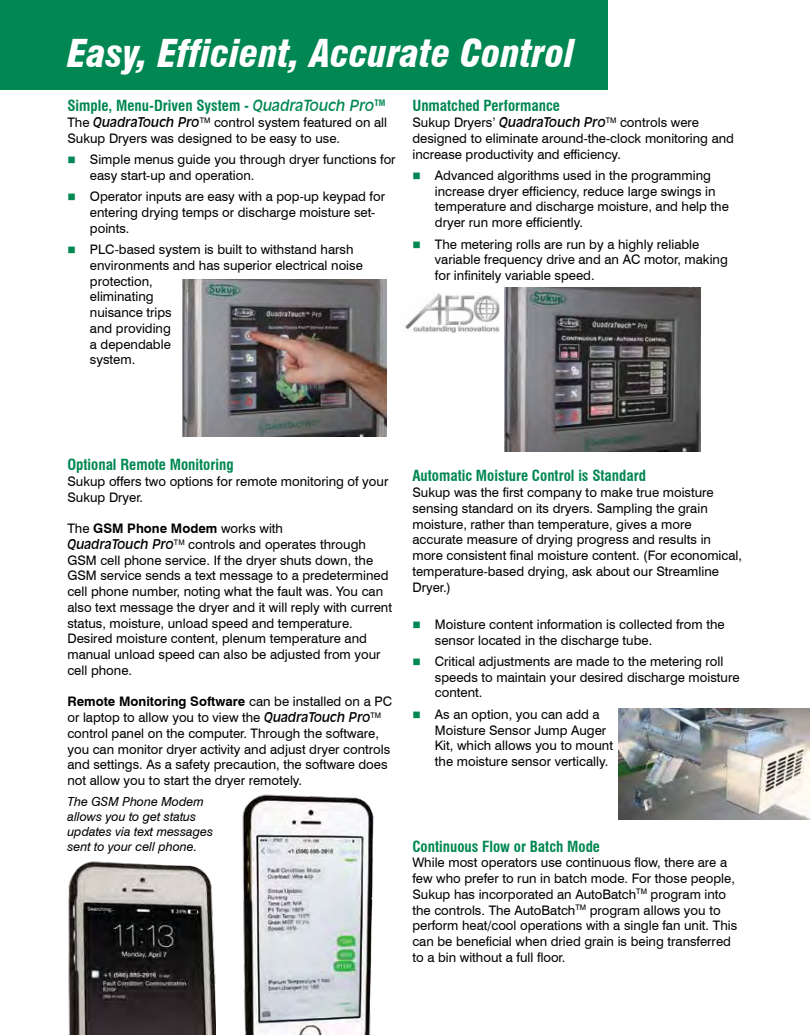
<style>
.page{position:relative;width:810px;height:1035px;background:#fff}
.page>*{position:absolute;margin:0;border:0;box-sizing:border-box;transform-origin:0 0}
.t1{font:italic 900 condensed 37.5px "Swiss 721 BT";color:#fff}
.t2{font:700 condensed 15px "Swiss 721 BT";color:#008752}
.t3{font:13.12px/15.8px "Swiss 721 BT";color:#000}
.t4{font:italic 12.5px/15px "Swiss 721 BT";color:#000}
.s1{font-family:"Incised 901 BT";font-weight:400;font-style:italic;font-stretch:normal}
.s2{font-family:"Incised 901 BT";font-style:italic}
.s3{font-weight:700}
</style>
<div class="page">
<div style="left:0;top:0;width:607px;height:90px;background:#008752"></div>
<img style="left:505px;top:287px;width:195px;height:165px">
<img style="left:183px;top:280px;width:204px;height:157px">
<img style="left:242px;top:794px;width:132px;height:241px">
<img style="left:68px;top:861px;width:147px;height:174px">
<img style="left:618px;top:709px;width:192px;height:111px">
<img style="left:405px;top:293px;width:94px;height:39px">
<h1 class="t1" style="left:67px;top:31px;width:509px">Easy, Efficient, Accurate Control</h1>
<p class="t2" style="left:67px;top:97px;width:319px">Simple, Menu-Driven System - <span class="s1">QuadraTouch Pro</span><sup>TM</sup></p>
<p class="t3" style="left:67px;top:114px;width:321px">The <span class="s2">QuadraTouch Pro</span><sup>TM</sup> control system featured on all<br>Sukup Dryers was designed to be easy to use.</p>
<p class="t3" style="left:90px;top:151px;width:307px">Simple menus guide you through dryer functions for easy start-up and operation.</p>
<p class="t3" style="left:90px;top:188px;width:297px">Operator inputs are easy with a pop-up keypad for entering drying temps or discharge moisture set&shy;points.</p>
<p class="t3" style="left:90px;top:241px;width:274px">PLC-based system is built to withstand harsh environments and has superior electrical noise protection,<br>eliminating<br>nuisance trips<br>and providing<br>a dependable<br>system.</p>
<p class="t2" style="left:412px;top:97px;width:149px">Unmatched Performance</p>
<p class="t3" style="left:412px;top:114px;width:323px">Sukup Dryers’ <span class="s2">QuadraTouch Pro</span><sup>TM</sup> controls were designed to eliminate around-the-clock monitoring and increase productivity and efficiency.</p>
<p class="t3" style="left:435px;top:167px;width:296px">Advanced algorithms used in the programming increase dryer efficiency, reduce large swings in temperature and discharge moisture, and help the dryer run more efficiently.</p>
<p class="t3" style="left:435px;top:236px;width:294px">The metering rolls are run by a highly reliable variable frequency drive and an AC motor, making for infinitely variable speed.</p>
<p class="t2" style="left:67px;top:456px;width:168px">Optional Remote Monitoring</p>
<p class="t3" style="left:67px;top:473px;width:322px">Sukup offers two options for remote monitoring of your<br>Sukup Dryer.</p>
<p class="t3" style="left:67px;top:520px;width:326px">The <span class="s3">GSM Phone Modem</span> works with<br><span class="s2">QuadraTouch Pro</span><sup>TM</sup> controls and operates through GSM cell phone service. If the dryer shuts down, the GSM service sends a text message to a predetermined cell phone number, noting what the fault was. You can also text message the dryer and it will reply with current status, moisture, unload speed and temperature.<br>Desired moisture content, plenum temperature and manual unload speed can also be adjusted from your cell phone.</p>
<p class="t3" style="left:67px;top:693px;width:326px"><span class="s3">Remote Monitoring Software</span> can be installed on a PC or laptop to allow you to view the <span class="s2">QuadraTouch Pro</span><sup>TM </sup>control panel on the computer. Through the software, you can monitor dryer activity and adjust dryer controls and settings. As a safety precaution, the software does not allow you to start the dryer remotely.</p>
<p class="t4" style="left:67px;top:794px;width:147px">The GSM Phone Modem allows you to get status updates via text messages sent to your cell phone.</p>
<p class="t2" style="left:412px;top:467px;width:235px">Automatic Moisture Control is Standard</p>
<p class="t3" style="left:412px;top:484px;width:331px">Sukup was the first company to make true moisture sensing standard on its dryers. Sampling the grain moisture, rather than temperature, gives a more accurate measure of drying progress and results in more consistent final moisture content. (For economical, temperature-based drying, ask about our Streamline Dryer.)</p>
<p class="t3" style="left:435px;top:616px;width:291px">Moisture content information is collected from the sensor located in the discharge tube.</p>
<p class="t3" style="left:435px;top:653px;width:306px">Critical adjustments are made to the metering roll speeds to maintain your desired discharge moisture content.</p>
<p class="t3" style="left:435px;top:706px;width:180px">As an option, you can add a<br>Moisture Sensor Jump Auger<br>Kit, which allows you to mount the moisture sensor vertically.</p>
<p class="t2" style="left:412px;top:837px;width:189px">Continuous Flow or Batch Mode</p>
<p class="t3" style="left:412px;top:854px;width:326px">While most operators use continuous flow, there are a few who prefer to run in batch mode. For those people, Sukup has incorporated an AutoBatch<sup>TM</sup> program into the controls. The AutoBatch<sup>TM</sup> program allows you to perform heat/cool operations with a single fan unit. This can be beneficial when dried grain is being transferred to a bin without a full floor.</p>
</div>
